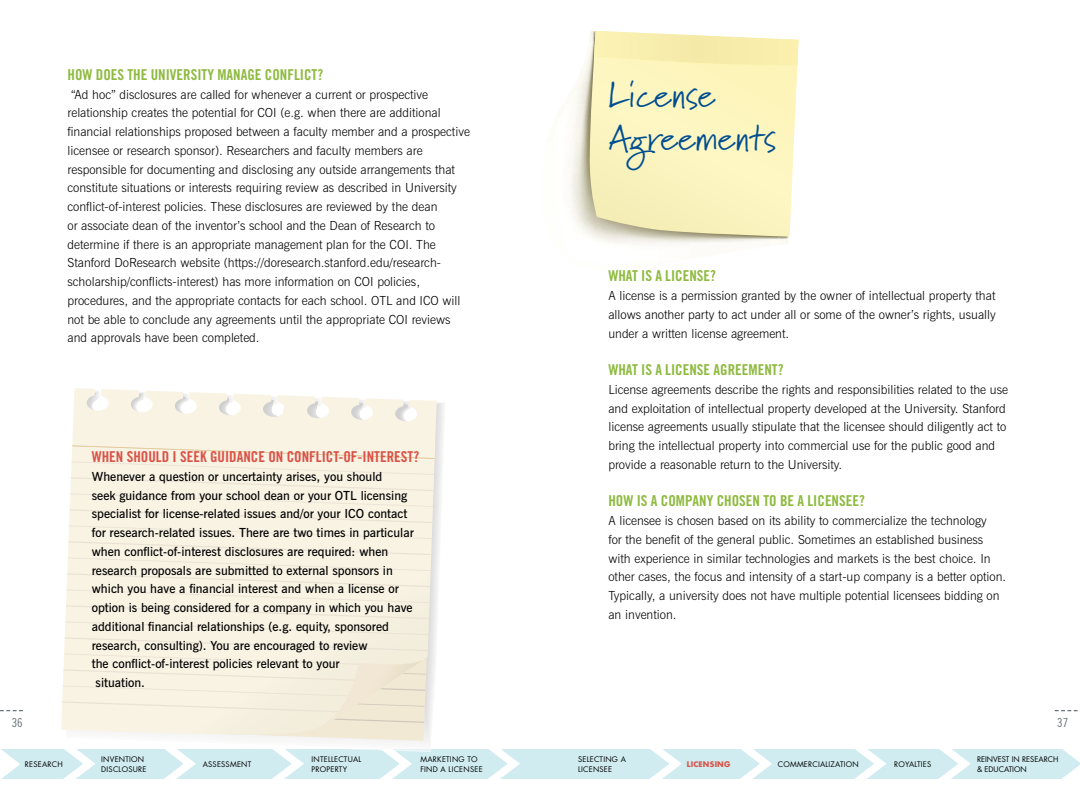
<style>
.page{position:relative;width:1080px;height:810px;background:#fff}
.page>*{position:absolute;margin:0;border:0;box-sizing:border-box;transform-origin:0 0}
.t1{font:36.25px/43.5px "Marydale";color:#004e90}
.t2{font:15px "Trade Gothic Bold Cond Twenty";color:#8eba3f}
.t3{font:15px "Trade Gothic Bold Cond Twenty";color:#da5247}
.t4{font:300 12.5px/18.8px "News Gothic BT";color:#000}
.t5{font:600 12.5px "News Gothic BT";color:#000}
.t6{font:12.5px "Trade Gothic Cond Eighteen";color:#677375}
.t7{font:7.5px/10px "Futura Std";letter-spacing:.03em;color:#000}
.t8{font:7.5px/10px "Futura Std";color:#000}
.t9{font:700 7.5px "Futura Std";letter-spacing:.03em;color:#da5247}
</style>
<div class="page">
<svg style="left:1055px;top:710px;width:23px;height:1px"></svg>
<svg style="left:0;top:710px;width:23px;height:1px"></svg>
<div style="left:0;top:749px;width:1080px;height:30px;background:#d0ecf0"></div>
<svg style="left:63px;top:749px;width:32px;height:30px"></svg>
<svg style="left:164px;top:752px;width:32px;height:27px"></svg>
<svg style="left:272px;top:752px;width:32px;height:27px"></svg>
<svg style="left:380px;top:752px;width:32px;height:27px"></svg>
<svg style="left:488px;top:749px;width:32px;height:30px"></svg>
<svg style="left:650px;top:749px;width:32px;height:30px"></svg>
<svg style="left:740px;top:749px;width:32px;height:30px"></svg>
<svg style="left:854px;top:749px;width:32px;height:30px"></svg>
<svg style="left:939px;top:749px;width:32px;height:30px"></svg>
<svg style="left:1062px;top:749px;width:18px;height:30px"></svg>
<svg style="left:0;top:749px;width:20px;height:30px"></svg>
<svg style="left:570px;top:50px;width:218px;height:194px"></svg>
<svg style="left:589px;top:31px;width:201px;height:206px;background:#f8f1bd"></svg>
<svg style="left:594px;top:31px;width:205px;height:35px;background:#f9f0b8"></svg>
<svg style="left:61px;top:388px;width:376px;height:349px"></svg>
<svg style="left:62px;top:445px;width:373px;height:268px;background:#f7f1e3"></svg>
<svg style="left:66px;top:645px;width:362px;height:83px;background:#f5eede"></svg>
<svg style="left:72px;top:445px;width:363px;height:14px;background:#f7efde"></svg>
<p class="t2" style="left:68px;top:65px;width:91px">HOW DOES THE UNIVER</p>
<p class="t2" style="left:191px;top:65px;width:44px">SITY MANAGE</p>
<p class="t2" style="left:265px;top:65px;width:8px">CONFLICT</p>
<p class="t2" style="left:317px;top:65px;width:7px">?</p>
<p class="t4" style="left:68px;top:85px;width:404px">“Ad hoc” disclosures are called for whenever a current or prospective relationship creates the potential for COI (e.g. when there are additional financial relationships proposed between a faculty member and a prospective licensee or research sponsor). Researchers and faculty members are responsible for documenting and disclosing any outside arrangements that constitute situations or interests requiring review as described in University conflict-of-interest policies. These disclosures are reviewed by the dean<br>or associate dean of the inventor’s school and the Dean of Research to determine if there is an appropriate management plan for the COI. The Stanford DoResearch website (https://doresearch.stanford.edu/research&shy;scholarship/conflicts-interest) has more information on COI policies, procedures, and the appropriate contacts for each school. OTL and ICO will not be able to conclude any agreements until the appropriate COI reviews and approvals have been completed.</p>
<p class="t3" style="left:92px;top:448px;width:50px">WHEN SHOULD</p>
<p class="t3" style="left:173px;top:448px;width:46px">I SEEK GUIDANCE</p>
<p class="t3" style="left:268px;top:448px;width:26px">ON CONFLICT</p>
<p class="t3" style="left:338px;top:448px;width:32px">-OF-INTERE</p>
<p class="t3" style="left:401px;top:448px;width:20px">ST?</p>
<p class="t5" style="left:92px;top:469px;width:292px">Whenever a question or uncertainty arises, you should</p>
<p class="t5" style="left:92px;top:488px;width:317px">seek guidance from your school dean or your OTL licensing</p>
<p class="t5" style="left:92px;top:506px;width:317px">specialist for license-related issues and/or your ICO contact</p>
<p class="t5" style="left:92px;top:525px;width:324px">for research-related issues. There are two times in particular</p>
<p class="t5" style="left:92px;top:544px;width:298px">when conflict-of-interest disclosures are required: when</p>
<p class="t5" style="left:92px;top:563px;width:303px">research proposals are submitted to external sponsors in</p>
<p class="t5" style="left:92px;top:581px;width:309px">which you have a financial interest and when a license or</p>
<p class="t5" style="left:92px;top:600px;width:322px">option is being considered for a company in which you have</p>
<p class="t5" style="left:92px;top:619px;width:299px">additional financial relationships (e.g. equity, sponsored</p>
<p class="t5" style="left:92px;top:638px;width:277px">research, consulting). You are encouraged to review</p>
<p class="t5" style="left:92px;top:656px;width:249px">the conflict-of-interest policies relevant to your</p>
<p class="t5" style="left:96px;top:675px;width:51px">situation.</p>
<h1 class="t1" style="left:608px;top:72px;width:169px">License<br>Agreements</h1>
<p class="t2" style="left:608px;top:267px;width:64px">WHAT IS ALICEN</p>
<p class="t2" style="left:697px;top:267px;width:21px">SE?</p>
<p class="t4" style="left:608px;top:286px;width:389px;text-align:justify">A license is a permission granted by the owner of intellectual property that allows another party to act under all or some of the owner’s rights, usually under a written license agreement.</p>
<p class="t2" style="left:608px;top:361px;width:64px">WHAT IS ALICEN</p>
<p class="t2" style="left:697px;top:361px;width:25px">SE AGREE</p>
<p class="t2" style="left:749px;top:361px;width:36px">MENT?</p>
<p class="t4" style="left:608px;top:380px;width:401px">License agreements describe the rights and responsibilities related to the use and exploitation of intellectual property developed at the University. Stanford license agreements usually stipulate that the licensee should diligently act to bring the intellectual property into commercial use for the public good and provide a reasonable return to the University.</p>
<p class="t2" style="left:608px;top:492px;width:207px">HOW IS ACOMPANY CHOSEN TO BEALICEN</p>
<p class="t2" style="left:839px;top:492px;width:27px">SEE?</p>
<p class="t4" style="left:608px;top:511px;width:399px">A licensee is chosen based on its ability to commercialize the technology<br>for the benefit of the general public. Sometimes an established business with experience in similar technologies and markets is the best choice. In other cases, the focus and intensity of a start-up company is a better option.<br>Typically, a university does not have multiple potential licensees bidding on an invention.</p>
<p class="t6" style="left:12px;top:715px;width:13px">36</p>
<p class="t6" style="left:1057px;top:715px;width:13px">37</p>
<p class="t7" style="left:25px;top:760px;width:39px">RESEARCH</p>
<p class="t7" style="left:101px;top:755px;width:47px">INVENTION<br>DISCLOSURE</p>
<p class="t7" style="left:203px;top:760px;width:50px">ASSESSMENT</p>
<p class="t7" style="left:312px;top:755px;width:51px">INTELLECTUAL<br>PROPERTY</p>
<p class="t7" style="left:420px;top:755px;width:64px">MARKETING TO<br>FIND A LICENSEE</p>
<p class="t7" style="left:578px;top:755px;width:49px">SELECTING A<br>LICENSEE</p>
<p class="t9" style="left:687px;top:760px;width:45px">LICENSING</p>
<p class="t7" style="left:778px;top:760px;width:83px">COMMERCIALIZATION</p>
<p class="t7" style="left:894px;top:760px;width:39px">ROYALTIES</p>
<p class="t8" style="left:977px;top:755px;width:83px">REINVEST IN RESEARCH &amp; EDUCATION</p>
</div>
